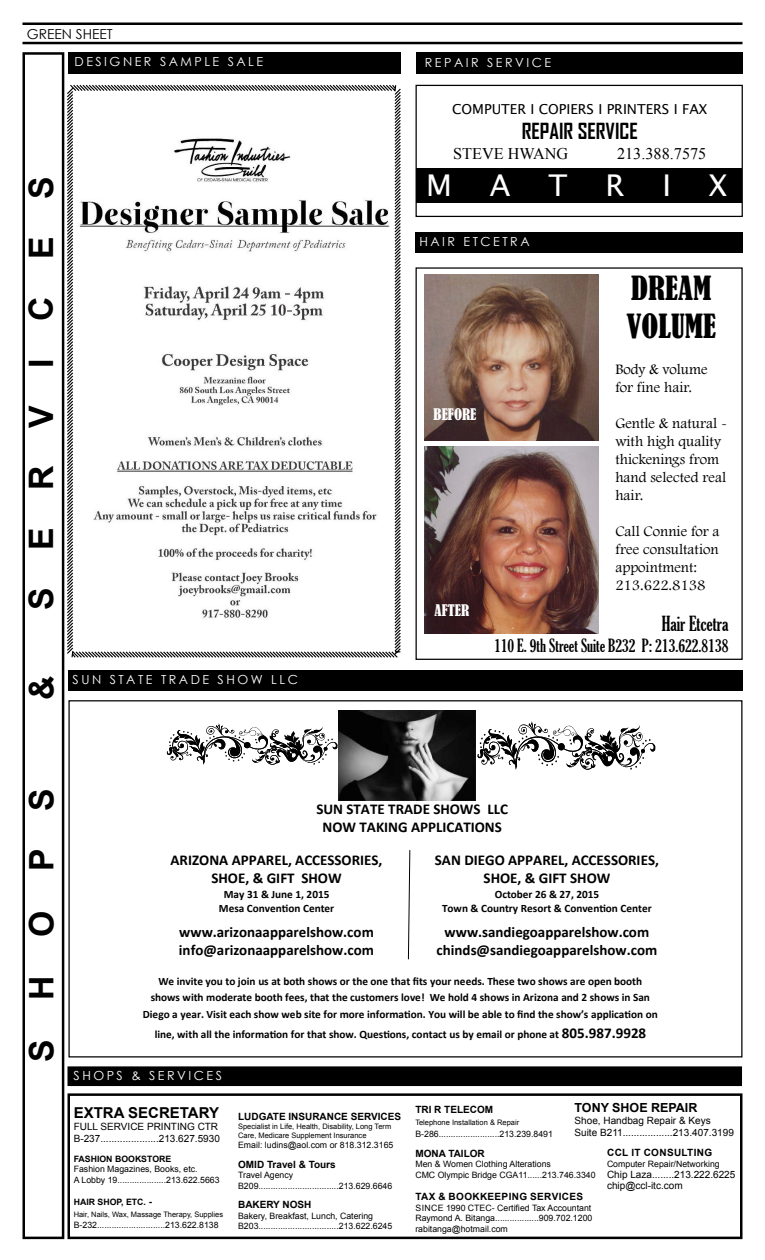
<style>
.page{position:relative;width:765px;height:1260px;background:#fff}
.page>*{position:absolute;margin:0;border:0;box-sizing:border-box;transform-origin:0 0}
.t1{font:700 33.75px "Arial";letter-spacing:1.155em;color:#000}
.t2{font:condensed 31.25px/37.5px "Bernard";color:#000}
.t3{font:30px "Lucida Sans";color:#fff}
.t4{font:700 21.25px "Agency FB";color:#000}
.t5{font:extra-condensed 20px "Gloucester";color:#000}
.t6{font:extra-condensed 17.5px "Gloucester";color:#000}
.t7{font:16.25px "Times New Roman";color:#000}
.t8{font:700 15px/18.2px "Calibri";color:#000;text-align:center}
.t9{font:15px/18px "Footlight MT Light";color:#000}
.t10{font:700 15px "Arial";color:#000}
.t11{font:condensed 15px "Bernard";color:#fff}
.t12{font:13.75px "Lucida Sans";color:#000}
.t13{font:13.75px "Century Gothic";color:#000}
.t14{font:12.5px "Century Gothic";letter-spacing:.2em;color:#fff}
.t15{font:700 12.5px "Arial";color:#000}
.t16{font:700 11.25px/13.8px "Calibri";color:#000;text-align:center}
.t17{font:10px/12px "Arial";color:#000}
.t18{font:700 10px "Arial";color:#000}
.t19{font:700 10px "Arial";letter-spacing:.035em;color:#000}
.t20{font:8.75px/10.5px "Arial";color:#000}
.t21{font:700 8.75px "Arial";color:#000}
.t22{font:7.5px/9px "Arial";color:#000}
.s1{font-size:15px}
.s2{font-size:10px}
</style>
<div class="page">
<hr style="left:22px;top:22px;width:720px;height:3px;background:#000">
<hr style="left:22px;top:42px;width:720px;height:2px;background:#000">
<img style="left:425px;top:446px;width:174px;height:188px">
<div style="left:68px;top:1067px;width:673px;height:18px;background:#000"></div>
<div style="left:68px;top:1066px;width:674px;height:20px;border:1px solid #000"></div>
<div style="left:22px;top:52px;width:42px;height:1187px;border:2px solid #000"></div>
<div style="left:68px;top:1093px;width:674px;height:146px;border:2px solid #000"></div>
<div style="left:416px;top:168px;width:326px;height:35px;background:#000"></div>
<div style="left:68px;top:670px;width:674px;height:20px;background:#000"></div>
<div style="left:416px;top:267px;width:327px;height:393px;border:1px solid #000"></div>
<div style="left:416px;top:52px;width:326px;height:22px;background:#000"></div>
<img style="left:425px;top:274px;width:174px;height:167px">
<div style="left:416px;top:85px;width:327px;height:132px;border:1px solid #000"></div>
<div style="left:415px;top:232px;width:328px;height:20px;background:#000"></div>
<div style="left:69px;top:52px;width:332px;height:22px;background:#000"></div>
<svg style="left:67px;top:84px;width:334px;height:574px"></svg>
<img style="left:338px;top:710px;width:137px;height:91px">
<svg style="left:407px;top:850px;width:4px;height:110px"></svg>
<svg style="left:167px;top:724px;width:170px;height:41px"></svg>
<svg style="left:478px;top:721px;width:177px;height:49px"></svg>
<img style="left:76px;top:133px;width:314px;height:507px">
<h3 class="t13" style="left:27px;top:24px;width:87px">GREEN SHEET</h3>
<h3 class="t14" style="left:75px;top:53px;width:190px">DESIGNER SAMPLE SALE</h3>
<h1 class="t1" style="left:18px;top:610px;width:435px;rotate:-90deg">S E R V I C E S</h1>
<h1 class="t1" style="left:18px;top:700px;width:26px;rotate:-90deg">&amp;</h1>
<h3 class="t14" style="left:73px;top:670px;width:227px">SUN STATE TRADE SHOW LLC</h3>
<h3 class="t14" style="left:425px;top:54px;width:128px">REPAIR SERVICE</h3>
<h3 class="t12" style="left:452px;top:101px;width:257px">COMPUTER I COPIERS I PRINTERS I FAX</h3>
<h3 class="t4" style="left:522px;top:118px;width:118px">REPAIR SERVICE</h3>
<h3 class="t7" style="left:453px;top:142px;width:117px">STEVE HWANG</h3>
<h3 class="t7" style="left:617px;top:142px;width:91px">213.388.7575</h3>
<h3 class="t3" style="left:426px;top:168px;width:27px">M</h3>
<h3 class="t3" style="left:490px;top:168px;width:22px">A</h3>
<h3 class="t3" style="left:549px;top:168px;width:20px">T</h3>
<h3 class="t3" style="left:605px;top:168px;width:20px">R</h3>
<h3 class="t3" style="left:662px;top:168px;width:10px">I</h3>
<h3 class="t3" style="left:709px;top:168px;width:20px">X</h3>
<h3 class="t14" style="left:419px;top:233px;width:112px">HAIR ETCETRA</h3>
<h3 class="t11" style="left:434px;top:406px;width:44px">BEFORE</h3>
<h3 class="t11" style="left:435px;top:602px;width:36px">AFTER</h3>
<h2 class="t2" style="left:627px;top:270px;width:91px">DREAM<br>VOLUME</h2>
<h3 class="t9" style="left:615px;top:360px;width:94px">Body &amp; volume for fine hair.</h3>
<h3 class="t9" style="left:615px;top:414px;width:113px">Gentle &amp; natural - with high quality thickenings from hand selected real hair.</h3>
<h3 class="t9" style="left:615px;top:522px;width:106px">Call Connie for a free consultation appointment:<br>213.622.8138</h3>
<h3 class="t5" style="left:662px;top:612px;width:68px">Hair Etcetra</h3>
<h3 class="t6" style="left:494px;top:635px;width:236px">110 E. 9th Street Suite B232 P: 213.622.8138</h3>
<h1 class="t1" style="left:18px;top:1062px;width:275px;rotate:-90deg">SHOPS</h1>
<h3 class="t8" style="left:316px;top:799px;width:193px">SUN STATE TRADE SHOWS LLC<br>NOW TAKING APPLICATIONS</h3>
<h3 class="t8" style="left:171px;top:851px;width:213px">ARIZONA APPAREL, ACCESSORIES,<br>SHOE, &amp; GIFT SHOW</h3>
<p class="t16" style="left:219px;top:887px;width:117px">May 31 &amp; June 1, 2015<br>Mesa Convention Center</p>
<h3 class="t8" style="left:179px;top:922px;width:197px;text-align:left">www.arizonaapparelshow.com info@arizonaapparelshow.com</h3>
<h3 class="t8" style="left:435px;top:851px;width:226px">SAN DIEGO APPAREL, ACCESSORIES,<br>SHOE, &amp; GIFT SHOW</h3>
<p class="t16" style="left:442px;top:887px;width:211px">October 26 &amp; 27, 2015<br>Town &amp; Country Resort &amp; Convention Center</p>
<h3 class="t8" style="left:437px;top:922px;width:222px">www.sandiegoapparelshow.com chinds@sandiegoapparelshow.com</h3>
<p class="t16" style="left:143px;top:973px;width:516px;line-height:16.4px">We invite you to join us at both shows or the one that fits your needs. These two shows are open booth shows with moderate booth fees, that the customers love! We hold 4 shows in Arizona and 2 shows in San<br>Diego a year. Visit each show web site for more information. You will be able to find the show’s application on</p>
<p class="t16" style="left:155px;top:1027px;width:493px">line, with all the information for that show. Questions, contact us by email or phone at <span class="s1">805.987.9928</span></p>
<h3 class="t14" style="left:74px;top:1067px;width:150px">SHOPS &amp; SERVICES</h3>
<h3 class="t10" style="left:74px;top:1103px;width:147px">EXTRA SECRETARY</h3>
<p class="t17" style="left:74px;top:1121px;width:148px">FULL SERVICE PRINTING CTR<br>B-237.....................213.627.5930</p>
<p class="t21" style="left:74px;top:1153px;width:99px">FASHION BOOKSTORE</p>
<p class="t20" style="left:74px;top:1164px;width:147px">Fashion Magazines, Books, etc.<br>A Lobby 19....................213.622.5663</p>
<p class="t21" style="left:74px;top:1196px;width:80px">HAIR SHOP, ETC. <span class="s2">-</span></p>
<p class="t22" style="left:74px;top:1210px;width:151px">Hair, Nails, Wax, Massage Therapy, Supplies</p>
<p class="t20" style="left:74px;top:1220px;width:146px">B-232............................213.622.8138</p>
<p class="t18" style="left:238px;top:1109px;width:164px">LUDGATE INSURANCE SERVICES</p>
<p class="t22" style="left:238px;top:1122px;width:155px">Specialist in Life, Health, Disability, Long Term<br>Care, Medicare Supplement Insurance</p>
<p class="t20" style="left:238px;top:1140px;width:157px">Email: ludins@aol.com or 818.312.3165</p>
<p class="t18" style="left:238px;top:1157px;width:99px">OMID Travel &amp; Tours</p>
<p class="t20" style="left:238px;top:1170px;width:156px">Travel Agency<br>B209.................................213.629.6646</p>
<p class="t18" style="left:238px;top:1198px;width:75px">BAKERY NOSH</p>
<p class="t20" style="left:238px;top:1210px;width:156px">Bakery, Breakfast, Lunch, Catering<br>B203.................................213.622.6245</p>
<h3 class="t15" style="left:575px;top:1099px;width:124px">TONY SHOE REPAIR</h3>
<p class="t17" style="left:575px;top:1115px;width:161px">Shoe, Handbag Repair &amp; Keys<br>Suite B211..................213.407.3199</p>
<p class="t18" style="left:415px;top:1102px;width:79px">TRI R TELECOM</p>
<p class="t22" style="left:415px;top:1118px;width:105px">Telephone Installation &amp; Repair</p>
<p class="t20" style="left:415px;top:1129px;width:139px">B-286.........................213.239.8491</p>
<p class="t18" style="left:415px;top:1146px;width:71px">MONA TAILOR</p>
<p class="t20" style="left:415px;top:1159px;width:182px">Men &amp; Women Clothing Alterations<br>CMC Olympic Bridge CGA11......213.746.3340</p>
<p class="t19" style="left:416px;top:1189px;width:169px">TAX &amp; BOOKKEEPING SERVICES</p>
<p class="t20" style="left:415px;top:1202px;width:179px">SINCE 1990 CTEC- Certified Tax Accountant<br>Raymond A. Bitanga..................909.702.1200 rabitanga@hotmail.com</p>
<p class="t19" style="left:607px;top:1145px;width:107px">CCL IT CONSULTING</p>
<p class="t20" style="left:607px;top:1158px;width:114px">Computer Repair/Networking</p>
<p class="t17" style="left:607px;top:1169px;width:130px;line-height:11.2px">Chip Laza........213.222.6225 chip@ccl-itc.com</p>
</div>
